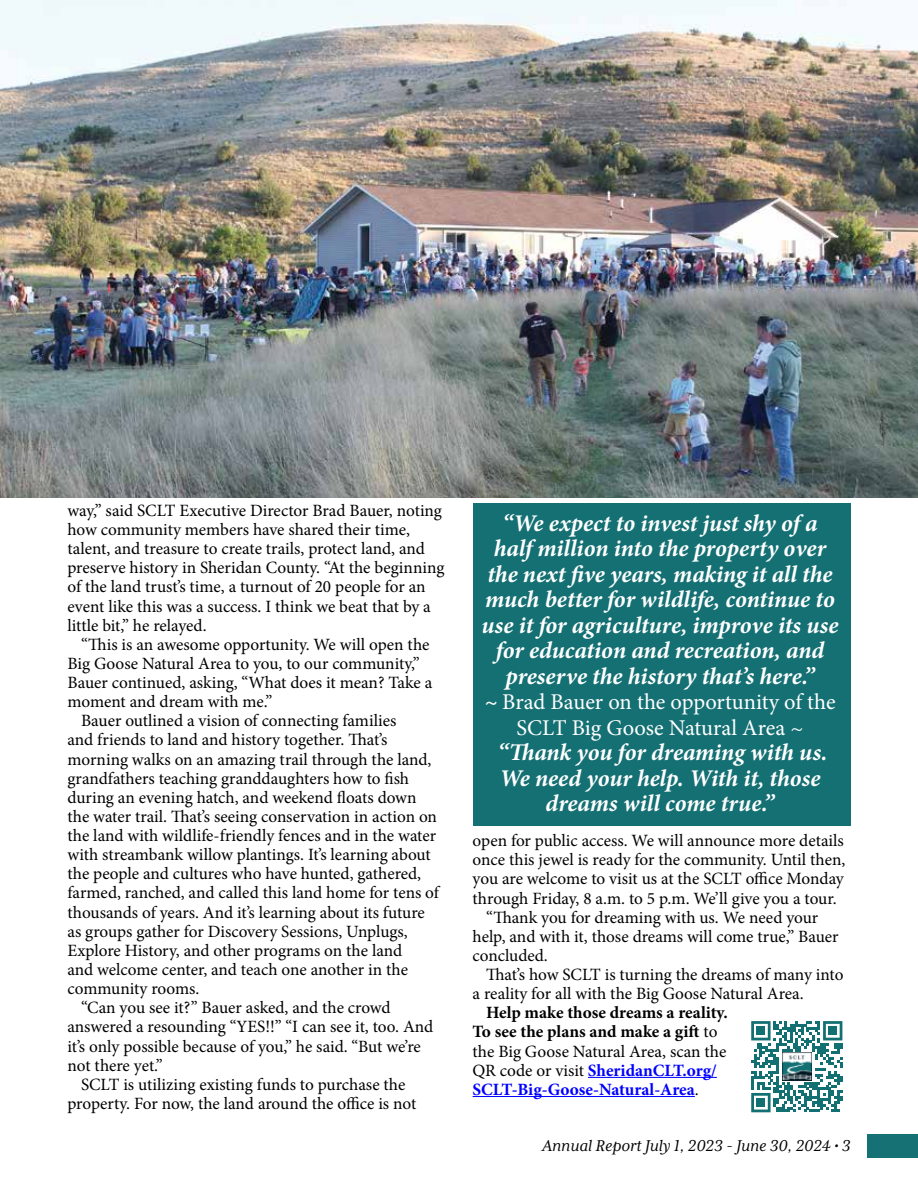
<style>
.page{position:relative;width:918px;height:1188px;background:#fff}
.page>*{position:absolute;margin:0;border:0;box-sizing:border-box;transform-origin:0 0}
.t1{font:italic 700 24px/25.5px "Minion Pro";letter-spacing:-.005em;color:#fff;text-align:center}
.t2{font:22.5px/25.5px "Minion Pro";color:#fff;text-align:center}
.t3{font:italic 18px "Mrs Eaves XL Serif OT";color:#000}
.t4{font:17.25px/19.2px "Minion Pro";letter-spacing:-.005em;color:#000}
.t5{font:700 17.25px/19.2px "Minion Pro";color:#000}
.s1{font-weight:700;font-style:italic}
.s2{font-weight:400}
.s3{color:#00f}
</style>
<div class="page">
<div style="left:868px;top:1134px;width:50px;height:24px;background:#157174"></div>
<img style="left:0;top:0;width:918px;height:497px">
<div style="left:473px;top:503px;width:378px;height:323px;background:#157074"></div>
<hr style="left:588px;top:1077px;width:129px;height:1px;background:#00f">
<hr style="left:473px;top:1096px;width:222px;height:1px;background:#00f">
<svg style="left:751px;top:1021px;width:91px;height:91px"></svg>
<img style="left:782px;top:1052px;width:29px;height:29px">
<p class="t4" style="left:68px;top:501px;width:378px">way,” said SCLT Executive Director Brad Bauer, noting how community members have shared their time, talent, and treasure to create trails, protect land, and preserve history in Sheridan County. “At the beginning of the land trust’s time, a turnout of 20 people for an event like this was a success. I think we beat that by a little bit,” he relayed.</p>
<p class="t4" style="left:81px;top:635px;width:350px">“This is an awesome opportunity. We will open the</p>
<p class="t4" style="left:68px;top:654px;width:354px">Big Goose Natural Area to you, to our community,”</p>
<p class="t4" style="left:68px;top:673px;width:366px">Bauer continued, asking, “What does it mean? Take a</p>
<p class="t4" style="left:68px;top:692px;width:206px">moment and dream with me.”</p>
<p class="t4" style="left:81px;top:711px;width:317px">Bauer outlined a vision of connecting families</p>
<p class="t4" style="left:68px;top:730px;width:321px">and friends to land and history together. That’s</p>
<p class="t4" style="left:68px;top:750px;width:366px">morning walks on an amazing trail through the land,</p>
<p class="t4" style="left:68px;top:769px;width:343px">grandfathers teaching granddaughters how to fish</p>
<p class="t4" style="left:68px;top:788px;width:351px">during an evening hatch, and weekend floats down</p>
<p class="t4" style="left:68px;top:807px;width:371px">the water trail. That’s seeing conservation in action on</p>
<p class="t4" style="left:68px;top:826px;width:370px">the land with wildlife-friendly fences and in the water</p>
<p class="t4" style="left:68px;top:845px;width:365px">with streambank willow plantings. It’s learning about</p>
<p class="t4" style="left:68px;top:864px;width:355px">the people and cultures who have hunted, gathered,</p>
<p class="t4" style="left:68px;top:883px;width:373px">farmed, ranched, and called this land home for tens of</p>
<p class="t4" style="left:68px;top:903px;width:359px">thousands of years. And it’s learning about its future</p>
<p class="t4" style="left:68px;top:922px;width:342px">as groups gather for Discovery Sessions, Unplugs,</p>
<p class="t4" style="left:68px;top:941px;width:336px">Explore History, and other programs on the land</p>
<p class="t4" style="left:68px;top:960px;width:342px">and welcome center, and teach one another in the</p>
<p class="t4" style="left:68px;top:979px;width:133px">community rooms.</p>
<p class="t4" style="left:81px;top:998px;width:311px">“Can you see it?” Bauer asked, and the crowd</p>
<p class="t4" style="left:68px;top:1017px;width:367px">answered a resounding “YES!!” “I can see it, too. And</p>
<p class="t4" style="left:68px;top:1037px;width:355px">it’s only possible because of you,” he said. “But we’re</p>
<p class="t4" style="left:68px;top:1056px;width:97px">not there yet.”</p>
<p class="t4" style="left:81px;top:1075px;width:326px">SCLT is utilizing existing funds to purchase the</p>
<p class="t4" style="left:68px;top:1094px;width:350px">property. For now, the land around the office is not</p>
<p class="t1" style="left:482px;top:510px;width:358px">“We expect to invest just shy of a half million into the property over the next five years, making it all the much better for wildlife, continue to use it for agriculture, improve its use for education and recreation, and preserve the history that’s here.”</p>
<h2 class="t2" style="left:484px;top:689px;width:353px"><span class="s1">~</span> Brad Bauer on the opportunity of the<br>SCLT Big Goose Natural Area ~</h2>
<h1 class="t1" style="left:498px;top:739px;width:331px">“Thank you for dreaming with us.<br>We need your help. With it, those dreams will come true.”</h1>
<p class="t4" style="left:473px;top:831px;width:373px">open for public access. We will announce more details</p>
<p class="t4" style="left:473px;top:850px;width:374px">once this jewel is ready for the community. Until then,</p>
<p class="t4" style="left:473px;top:869px;width:373px">you are welcome to visit us at the SCLT office Monday</p>
<p class="t4" style="left:473px;top:889px;width:366px">through Friday, 8 a.m. to 5 p.m. We’ll give you a tour.</p>
<p class="t4" style="left:486px;top:908px;width:334px">“Thank you for dreaming with us. We need your</p>
<p class="t4" style="left:473px;top:927px;width:368px">help, and with it, those dreams will come true,” Bauer</p>
<p class="t4" style="left:473px;top:946px;width:77px">concluded.</p>
<p class="t4" style="left:486px;top:965px;width:359px">That’s how SCLT is turning the dreams of many into</p>
<p class="t4" style="left:473px;top:984px;width:333px">a reality for all with the Big Goose Natural Area.</p>
<p class="t5" style="left:473px;top:1003px;width:257px;text-indent:14px">Help make those dreams a reality.<br>To see the plans and make a gift <span class="s2">to the Big Goose Natural Area, scan the QR code or visit</span> <span class="s3">SheridanCLT.org/ SCLT-Big-Goose-Natural-Area</span><span class="s2">.</span></p>
<p class="t3" style="left:542px;top:1135px;width:310px">Annual Report July 1, 2023 - June 30, 2024 • 3</p>
</div>
